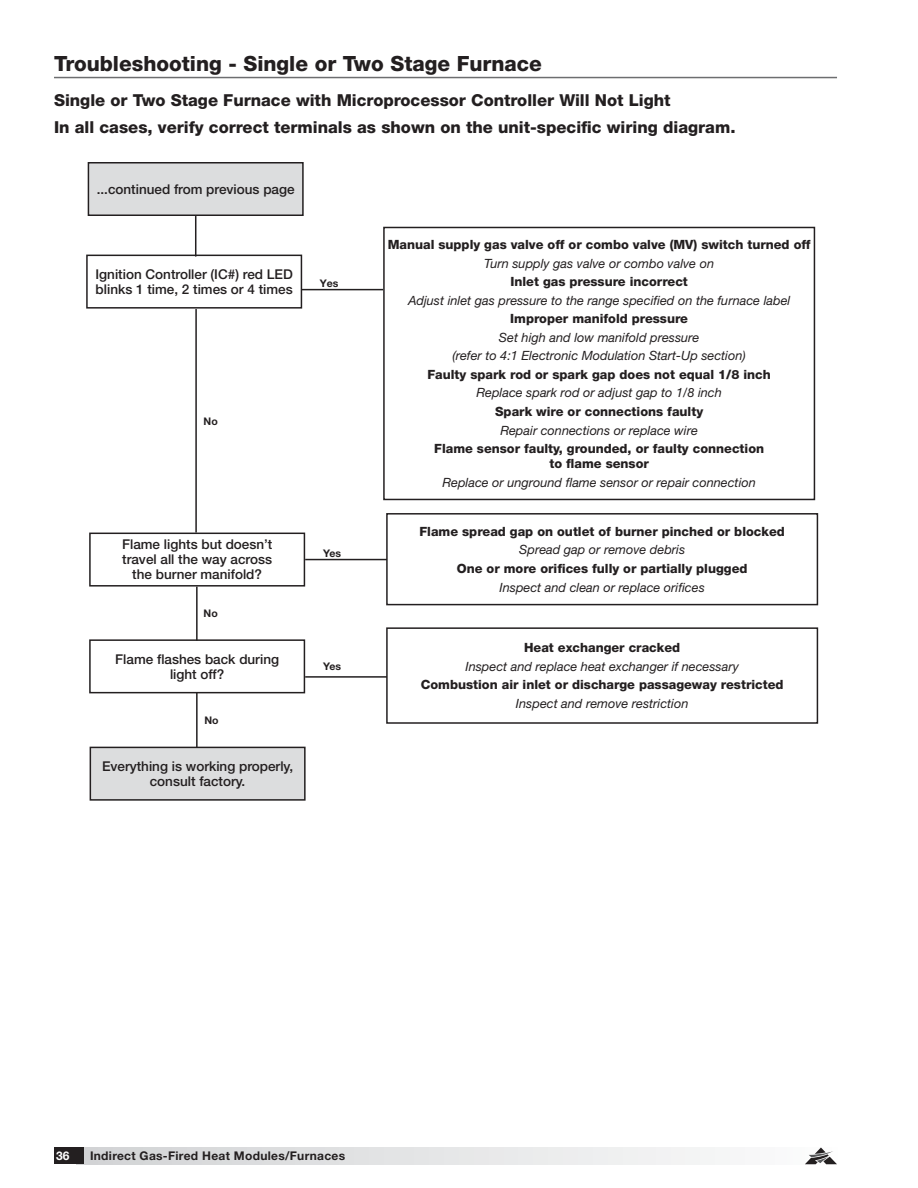
<style>
.page{position:relative;width:918px;height:1188px;background:#fff}
.page>*{position:absolute;margin:0;border:0;box-sizing:border-box;transform-origin:0 0}
.t1{font:800 21px "Helvetica Neue LT Std";color:#231f20}
.t2{font:800 16.5px/26.4px "Helvetica Neue LT Std";color:#231f20}
.t3{font:500 13.5px/15px "Helvetica Neue LT Std";color:#231f20;text-align:center}
.t4{font:italic 12.75px/18.6px "Helvetica Neue LT Std";color:#231f20;text-align:center}
.t5{font:800 12.75px/15.3px "Helvetica Neue LT Std";color:#231f20;text-align:center}
.t6{font:700 12px "Helvetica Neue LT Std";letter-spacing:.025em;color:#231f20}
.t7{font:700 12px "Helvetica Neue LT Std";color:#fff}
.t8{font:700 10.5px "Helvetica Neue LT Std";color:#231f20}
</style>
<div class="page">
<div style="left:77px;top:1148px;width:760px;height:16px;background:linear-gradient(to right,#d1d3d4,#fcfcfc)"></div>
<div style="left:54px;top:1148px;width:30px;height:16px;background:#231f20"></div>
<svg style="left:805px;top:1148px;width:32px;height:16px"></svg>
<hr style="left:54px;top:77px;width:783px;height:1px;background:#6d6e70">
<div style="left:383px;top:227px;width:432px;height:273px;border:2px solid #231f20"></div>
<svg style="left:86px;top:162px;width:299px;height:147px"></svg>
<div style="left:89px;top:533px;width:216px;height:54px;border:2px solid #231f20"></div>
<svg style="left:304px;top:513px;width:515px;height:72px"></svg>
<div style="left:89px;top:639px;width:216px;height:54px;border:2px solid #231f20"></div>
<svg style="left:195px;top:585px;width:624px;height:139px"></svg>
<hr style="left:196px;top:693px;width:2px;height:54px;background:#231f20">
<hr style="left:195px;top:309px;width:2px;height:224px;background:#231f20">
<div style="left:90px;top:747px;width:215px;height:53px;background:#dcddde"></div>
<div style="left:90px;top:747px;width:216px;height:54px;border:2px solid #231f20"></div>
<h1 class="t1" style="left:54px;top:56px;width:489px">Troubleshooting - Single or Two Stage Furnace</h1>
<p class="t2" style="left:54px;top:89px;width:683px">Single or Two Stage Furnace with Microprocessor Controller Will Not Light<br>In all cases, verify correct terminals as shown on the unit-specific wiring diagram.</p>
<p class="t3" style="left:97px;top:183px;width:199px">...continued from previous page</p>
<p class="t3" style="left:96px;top:268px;width:199px;text-align:left">Ignition Controller (IC#) red LED blinks 1 time, 2 times or 4 times</p>
<p class="t8" style="left:320px;top:279px;width:20px">Yes</p>
<p class="t8" style="left:204px;top:417px;width:16px">No</p>
<p class="t3" style="left:122px;top:538px;width:152px">Flame lights but doesn’t travel all the way across the burner manifold?</p>
<p class="t8" style="left:204px;top:610px;width:16px">No</p>
<p class="t3" style="left:115px;top:652px;width:165px">Flame flashes back during light off?</p>
<p class="t8" style="left:204px;top:716px;width:16px">No</p>
<p class="t3" style="left:102px;top:760px;width:193px">Everything is working properly, consult factory.</p>
<p class="t8" style="left:323px;top:549px;width:19px">Yes</p>
<p class="t8" style="left:323px;top:663px;width:19px">Yes</p>
<p class="t5" style="left:388px;top:238px;width:424px">Manual supply gas valve off or combo valve (MV) switch turned off</p>
<p class="t4" style="left:484px;top:255px;width:231px">Turn supply gas valve or combo valve on</p>
<p class="t5" style="left:510px;top:275px;width:179px">Inlet gas pressure incorrect</p>
<p class="t4" style="left:408px;top:292px;width:384px">Adjust inlet gas pressure to the range specified on the furnace label</p>
<p class="t5" style="left:510px;top:312px;width:179px">Improper manifold pressure</p>
<p class="t4" style="left:453px;top:329px;width:295px">Set high and low manifold pressure<br>(refer to 4:1 Electronic Modulation Start-Up section)</p>
<p class="t5" style="left:427px;top:368px;width:345px">Faulty spark rod or spark gap does not equal 1/8 inch</p>
<p class="t4" style="left:476px;top:385px;width:247px">Replace spark rod or adjust gap to 1/8 inch</p>
<p class="t5" style="left:495px;top:405px;width:210px">Spark wire or connections faulty</p>
<p class="t4" style="left:500px;top:422px;width:199px">Repair connections or replace wire</p>
<p class="t5" style="left:434px;top:442px;width:331px">Flame sensor faulty, grounded, or faulty connection to flame sensor</p>
<p class="t4" style="left:442px;top:474px;width:315px">Replace or unground flame sensor or repair connection</p>
<p class="t5" style="left:419px;top:525px;width:367px">Flame spread gap on outlet of burner pinched or blocked</p>
<p class="t4" style="left:519px;top:542px;width:167px">Spread gap or remove debris</p>
<p class="t5" style="left:457px;top:562px;width:292px">One or more orifices fully or partially plugged</p>
<p class="t4" style="left:500px;top:579px;width:207px">Inspect and clean or replace orifices</p>
<p class="t5" style="left:524px;top:641px;width:158px">Heat exchanger cracked</p>
<p class="t4" style="left:465px;top:658px;width:275px">Inspect and replace heat exchanger if necessary</p>
<p class="t5" style="left:421px;top:678px;width:364px">Combustion air inlet or discharge passageway restricted</p>
<p class="t4" style="left:516px;top:695px;width:174px">Inspect and remove restriction</p>
<p class="t7" style="left:56px;top:1152px;width:15px">36</p>
<p class="t6" style="left:90px;top:1152px;width:257px">Indirect Gas-Fired Heat Modules/Furnaces</p>
</div>
